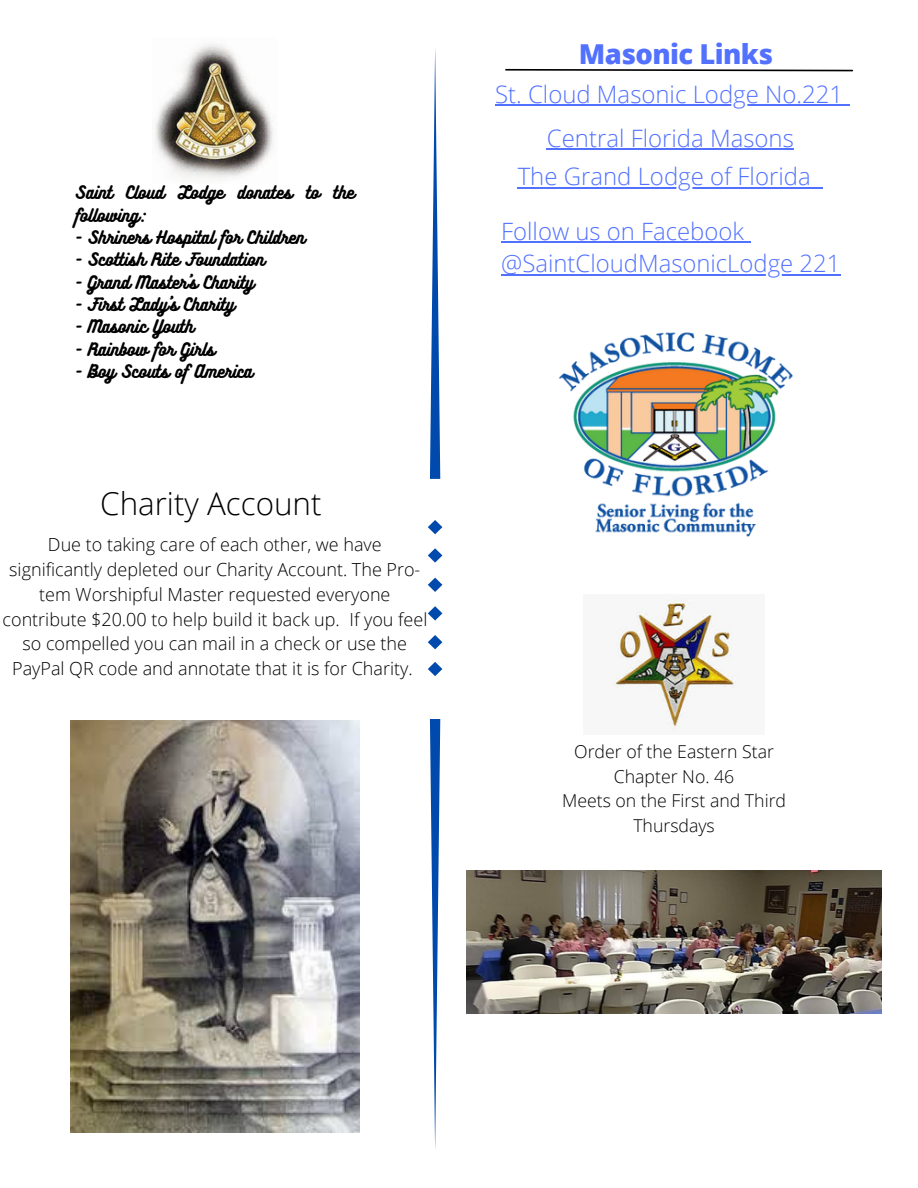
<style>
.page{position:relative;width:918px;height:1188px;background:#fff}
.page>*{position:absolute;margin:0;border:0;box-sizing:border-box;transform-origin:0 0}
.t1{font:300 31.35px "Open Sans";color:#000}
.t2{font:800 27.45px "Open Sans";letter-spacing:-.02em;color:#5271ff}
.t3{font:300 24px "Open Sans";color:#5271ff}
.t4{font:300 23.85px "Open Sans";color:#5271ff}
.t5{font:300 18px/24.8px "Open Sans";color:#000;text-align:center}
.t6{font:300 17.7px "Open Sans";color:#000}
.t7{font:15.9px/22.4px "Bukhari Script";color:#000}
</style>
<div class="page">
<svg style="left:505px;top:68px;width:348px;height:4px"></svg>
<hr style="left:495px;top:104px;width:348px;height:2px;background:#5271ff">
<svg style="left:843px;top:104px;width:6px;height:2px"></svg>
<hr style="left:547px;top:148px;width:247px;height:2px;background:#5271ff">
<hr style="left:518px;top:187px;width:293px;height:2px;background:#5271ff">
<svg style="left:811px;top:187px;width:12px;height:2px"></svg>
<hr style="left:501px;top:241px;width:243px;height:2px;background:#5271ff">
<svg style="left:744px;top:241px;width:6px;height:2px"></svg>
<hr style="left:501px;top:274px;width:339px;height:2px;background:#5271ff">
<img style="left:155px;top:44px;width:118px;height:136px">
<img style="left:559px;top:332px;width:234px;height:205px">
<svg style="left:430px;top:48px;width:10px;height:431px"></svg>
<svg style="left:430px;top:719px;width:10px;height:431px"></svg>
<svg style="left:428px;top:578px;width:14px;height:14px"></svg>
<svg style="left:428px;top:548px;width:14px;height:15px"></svg>
<svg style="left:428px;top:520px;width:14px;height:14px"></svg>
<svg style="left:428px;top:606px;width:14px;height:15px"></svg>
<svg style="left:428px;top:635px;width:14px;height:14px"></svg>
<svg style="left:428px;top:662px;width:14px;height:14px"></svg>
<img style="left:612px;top:598px;width:128px;height:135px">
<img style="left:71px;top:720px;width:289px;height:412px">
<img style="left:466px;top:870px;width:415px;height:143px">
<p class="t7" style="left:75px;top:181px;width:281px">Saint Cloud Lodge donates to the following:</p>
<p class="t7" style="left:75px;top:226px;width:231px">- Shriners Hospital for Children</p>
<p class="t7" style="left:75px;top:248px;width:191px">- Scottish Rite Foundation</p>
<p class="t7" style="left:75px;top:270px;width:180px">- Grand Master's Charity</p>
<p class="t7" style="left:75px;top:292px;width:161px">- First Lady's Charity</p>
<p class="t7" style="left:75px;top:315px;width:120px">- Masonic Youth</p>
<p class="t7" style="left:75px;top:337px;width:141px">- Rainbow for Girls</p>
<p class="t7" style="left:75px;top:359px;width:179px">- Boy Scouts of America</p>
<p class="t1" style="left:100px;top:482px;width:223px">Charity Account</p>
<p class="t5" style="left:3px;top:532px;width:426px">Due to taking care of each other, we have significantly depleted our Charity Account. The Pro&shy;tem Worshipful Master requested everyone contribute $20.00 to help build it back up. If you feel so compelled you can mail in a check or use the PayPal QR code and annotate that it is for Charity.</p>
<p class="t2" style="left:579px;top:35px;width:196px">Masonic Links</p>
<p class="t3" style="left:495px;top:77px;width:350px">St. Cloud Masonic Lodge No.221</p>
<p class="t3" style="left:547px;top:121px;width:248px">Central Florida Masons</p>
<p class="t3" style="left:518px;top:160px;width:295px">The Grand Lodge of Florida</p>
<p class="t4" style="left:501px;top:214px;width:244px">Follow us on Facebook</p>
<p class="t4" style="left:501px;top:247px;width:341px">@SaintCloudMasonicLodge 221</p>
<p class="t6" style="left:574px;top:739px;width:201px">Order of the Eastern Star</p>
<p class="t6" style="left:614px;top:764px;width:122px">Chapter No. 46</p>
<p class="t6" style="left:562px;top:788px;width:225px">Meets on the First and Third</p>
<p class="t6" style="left:633px;top:813px;width:83px">Thursdays</p>
</div>
